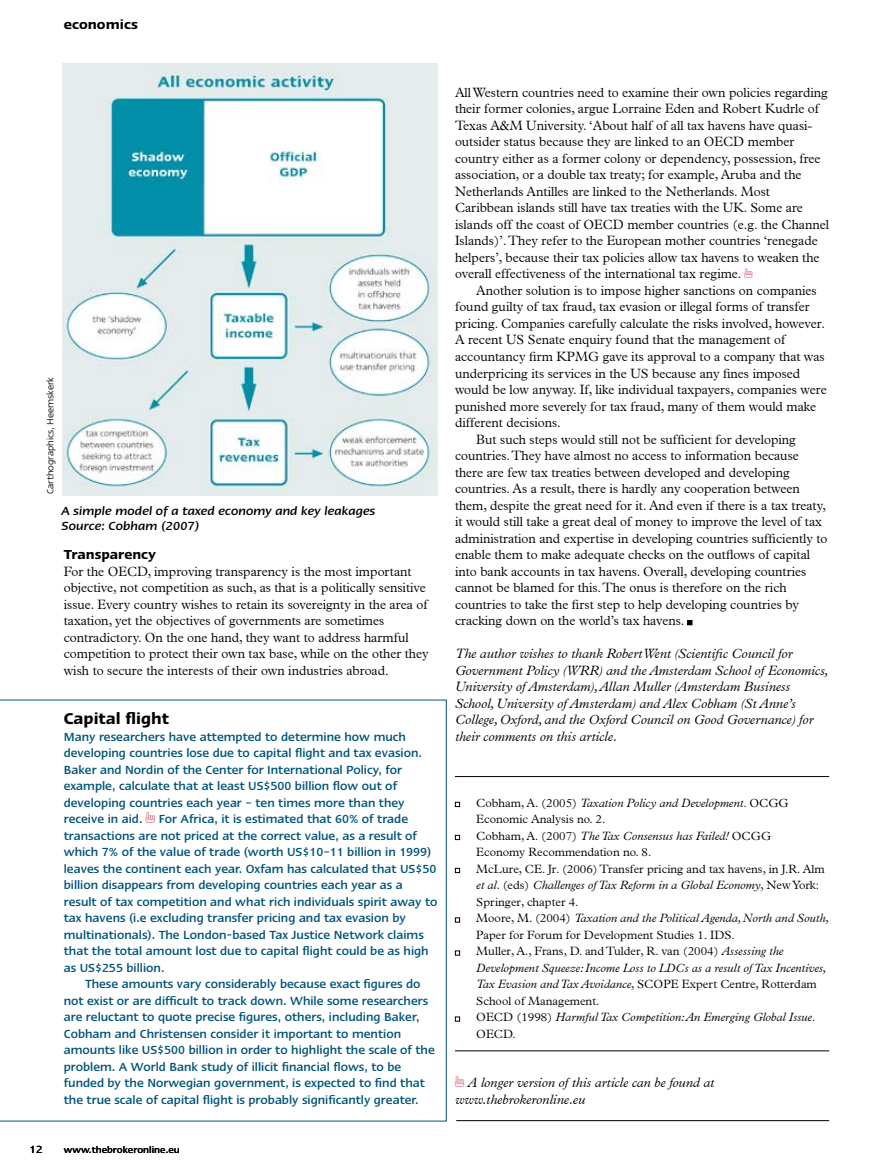
<style>
.page{position:relative;width:893px;height:1170px;background:#fff}
.page>*{position:absolute;margin:0;border:0;box-sizing:border-box;transform-origin:0 0}
.t1{font:600 18px "Linotype Ergo";color:#000}
.t2{font:600 15px "Linotype Ergo";color:#000}
.t3{font:300 13.5px/16.5px "Plantin";color:#000}
.t4{font:500 13.5px/16.5px "Linotype Ergo";color:#00547a}
.t5{font:italic 300 13.5px/16.5px "Plantin";color:#000}
.t6{font:italic 500 13.5px/15px "Linotype Ergo";color:#000}
.t7{font:300 12px/16.5px "Plantin";color:#000}
.t8{font:500 12px "Linotype Ergo";color:#000}
.t9{font:10.5px "Linotype Ergo";color:#000}
.t10{font:500 10.5px "Linotype Ergo";color:#000}
.s1{font-family:"All My Hands";font-weight:400;color:#da1638}
.s2{font-family:"All My Hands";font-weight:400;font-size:12px;color:#da1638}
.s3{font-style:italic}
.s4{font-family:"All My Hands";font-weight:400;font-style:normal;color:#da1638}
</style>
<div class="page">
<hr style="left:455px;top:776px;width:374px;height:1px;background:#000">
<hr style="left:455px;top:1050px;width:374px;height:1px;background:#000">
<svg style="left:687px;top:620px;width:5px;height:5px"></svg>
<svg style="left:455px;top:801px;width:5px;height:5px"></svg>
<svg style="left:455px;top:834px;width:5px;height:5px"></svg>
<svg style="left:455px;top:867px;width:5px;height:5px"></svg>
<svg style="left:455px;top:917px;width:5px;height:5px"></svg>
<svg style="left:455px;top:950px;width:5px;height:5px"></svg>
<svg style="left:455px;top:1016px;width:5px;height:5px"></svg>
<img style="left:62px;top:64px;width:375px;height:432px">
<svg style="left:0;top:699px;width:446px;height:422px"></svg>
<hr style="left:456px;top:1120px;width:373px;height:1px;background:#000">
<p class="t2" style="left:64px;top:17px;width:76px">economics</p>
<p class="t9" style="left:44px;top:494px;width:118px;rotate:-90deg">Carthographics, Heemskerk</p>
<p class="t6" style="left:62px;top:503px;width:315px">A simple model of a taxed economy and key leakages<br>Source: Cobham (2007)</p>
<p class="t2" style="left:64px;top:546px;width:94px">Transparency</p>
<p class="t3" style="left:64px;top:563px;width:366px">For the OECD, improving transparency is the most important objective, not competition as such, as that is a politically sensitive issue. Every country wishes to retain its sovereignty in the area of taxation, yet the objectives of governments are sometimes contradictory. On the one hand, they want to address harmful competition to protect their own tax base, while on the other they wish to secure the interests of their own industries abroad.</p>
<h1 class="t1" style="left:64px;top:709px;width:107px">Capital flight</h1>
<p class="t4" style="left:64px;top:728px;width:375px">Many researchers have attempted to determine how much developing countries lose due to capital flight and tax evasion.<br>Baker and Nordin of the Center for International Policy, for example, calculate that at least US$500 billion flow out of developing countries each year – ten times more than they receive in aid. <span class="s1">1</span> For Africa, it is estimated that 60% of trade transactions are not priced at the correct value, as a result of which 7% of the value of trade (worth US$10–11 billion in 1999) leaves the continent each year. Oxfam has calculated that US$50 billion disappears from developing countries each year as a result of tax competition and what rich individuals spirit away to tax havens (i.e excluding transfer pricing and tax evasion by multinationals). The London-based Tax Justice Network claims that the total amount lost due to capital flight could be as high as US$255</p>
<p class="t4" style="left:127px;top:959px;width:39px">billion.</p>
<p class="t4" style="left:85px;top:975px;width:337px">These amounts vary considerably because exact figures do</p>
<p class="t4" style="left:64px;top:992px;width:366px">not exist or are difficult to track down. While some researchers</p>
<p class="t4" style="left:64px;top:1008px;width:357px">are reluctant to quote precise figures, others, including Baker,</p>
<p class="t4" style="left:64px;top:1025px;width:339px">Cobham and Christensen consider it important to mention</p>
<p class="t4" style="left:64px;top:1041px;width:373px">amounts like US$500 billion in order to highlight the scale of the</p>
<p class="t4" style="left:64px;top:1058px;width:339px">problem. A World Bank study of illicit financial flows, to be</p>
<p class="t4" style="left:64px;top:1074px;width:363px">funded by the Norwegian government, is expected to find that</p>
<p class="t4" style="left:64px;top:1091px;width:356px">the true scale of capital flight is probably significantly greater.</p>
<p class="t8" style="left:30px;top:1143px;width:13px">12</p>
<p class="t10" style="left:64px;top:1144px;width:118px">www.thebrokeronline.eu</p>
<p class="t3" style="left:455px;top:84px;width:376px">All Western countries need to examine their own policies regarding their former colonies, argue Lorraine Eden and Robert Kudrle of Texas A&amp;M University. ‘About half of all tax havens have quasi&shy;outsider status because they are linked to an OECD member country either as a former colony or dependency, possession, free association, or a double tax treaty; for example, Aruba and the Netherlands Antilles are linked to the Netherlands. Most Caribbean islands still have tax treaties with the UK. Some are islands off the coast of OECD member countries (e.g. the Channel Islands)’. They refer to the European mother countries ‘renegade helpers’, because their tax policies allow tax havens to weaken the overall effectiveness of the international tax regime. <span class="s2">1</span></p>
<p class="t3" style="left:476px;top:282px;width:342px">Another solution is to impose higher sanctions on companies</p>
<p class="t3" style="left:455px;top:299px;width:356px">found guilty of tax fraud, tax evasion or illegal forms of transfer</p>
<p class="t3" style="left:455px;top:315px;width:371px">pricing. Companies carefully calculate the risks involved, however.</p>
<p class="t3" style="left:455px;top:332px;width:332px">A recent US Senate enquiry found that the management of</p>
<p class="t3" style="left:455px;top:348px;width:371px">accountancy firm KPMG gave its approval to a company that was</p>
<p class="t3" style="left:455px;top:365px;width:347px">underpricing its services in the US because any fines imposed</p>
<p class="t3" style="left:455px;top:381px;width:373px">would be low anyway. If, like individual taxpayers, companies were</p>
<p class="t3" style="left:455px;top:398px;width:363px">punished more severely for tax fraud, many of them would make</p>
<p class="t3" style="left:455px;top:414px;width:107px">different decisions.</p>
<p class="t3" style="left:476px;top:431px;width:321px">But such steps would still not be sufficient for developing</p>
<p class="t3" style="left:455px;top:447px;width:345px">countries. They have almost no access to information because</p>
<p class="t3" style="left:455px;top:464px;width:336px">there are few tax treaties between developed and developing</p>
<p class="t3" style="left:455px;top:480px;width:346px">countries. As a result, there is hardly any cooperation between</p>
<p class="t3" style="left:455px;top:497px;width:373px">them, despite the great need for it. And even if there is a tax treaty,</p>
<p class="t3" style="left:455px;top:513px;width:369px">it would still take a great deal of money to improve the level of tax</p>
<p class="t3" style="left:455px;top:530px;width:374px">administration and expertise in developing countries sufficiently to</p>
<p class="t3" style="left:455px;top:546px;width:357px">enable them to make adequate checks on the outflows of capital</p>
<p class="t3" style="left:455px;top:563px;width:353px">into bank accounts in tax havens. Overall, developing countries</p>
<p class="t3" style="left:455px;top:579px;width:333px">cannot be blamed for this. The onus is therefore on the rich</p>
<p class="t3" style="left:455px;top:596px;width:345px">countries to take the first step to help developing countries by</p>
<p class="t3" style="left:455px;top:612px;width:231px">cracking down on the world’s tax havens.</p>
<p class="t5" style="left:455px;top:645px;width:374px">The author wishes to thank Robert Went (Scientific Council for Government Policy (WRR) and the Amsterdam School of Economics, University of Amsterdam), Allan Muller (Amsterdam Business School, University of Amsterdam) and Alex Cobham (St Anne’s College, Oxford, and the Oxford Council on Good Governance) for their comments on this article.</p>
<p class="t7" style="left:476px;top:794px;width:354px">Cobham, A. (2005) <span class="s3">Taxation Policy and Development</span>. OCGG Economic Analysis no. 2.<br>Cobham, A. (2007) <span class="s3">The Tax Consensus has Failed!</span> OCGG<br>Economy Recommendation no. 8.<br>McLure, CE. Jr. (2006) Transfer pricing and tax havens, in J.R. Alm <span class="s3">et al</span>. (eds) <span class="s3">Challenges of Tax Reform in a Global Economy</span>, New York:<br>Springer, chapter 4.<br>Moore, M. (2004) <span class="s3">Taxation and the Political Agenda, North and South</span>, Paper for Forum for Development Studies 1. IDS.<br>Muller, A., Frans, D. and Tulder, R. van (2004) <span class="s3">Assessing the Development Squeeze: Income Loss to LDCs as a result of Tax Incentives, Tax Evasion and Tax Avoidance</span>, SCOPE Expert Centre, Rotterdam School of Management.<br>OECD (1998) <span class="s3">Harmful Tax Competition: An Emerging Global Issue</span>.<br>OECD.</p>
<p class="t5" style="left:455px;top:1074px;width:261px"><span class="s4">1</span> A longer version of this article can be found at www.thebrokeronline.eu</p>
</div>
